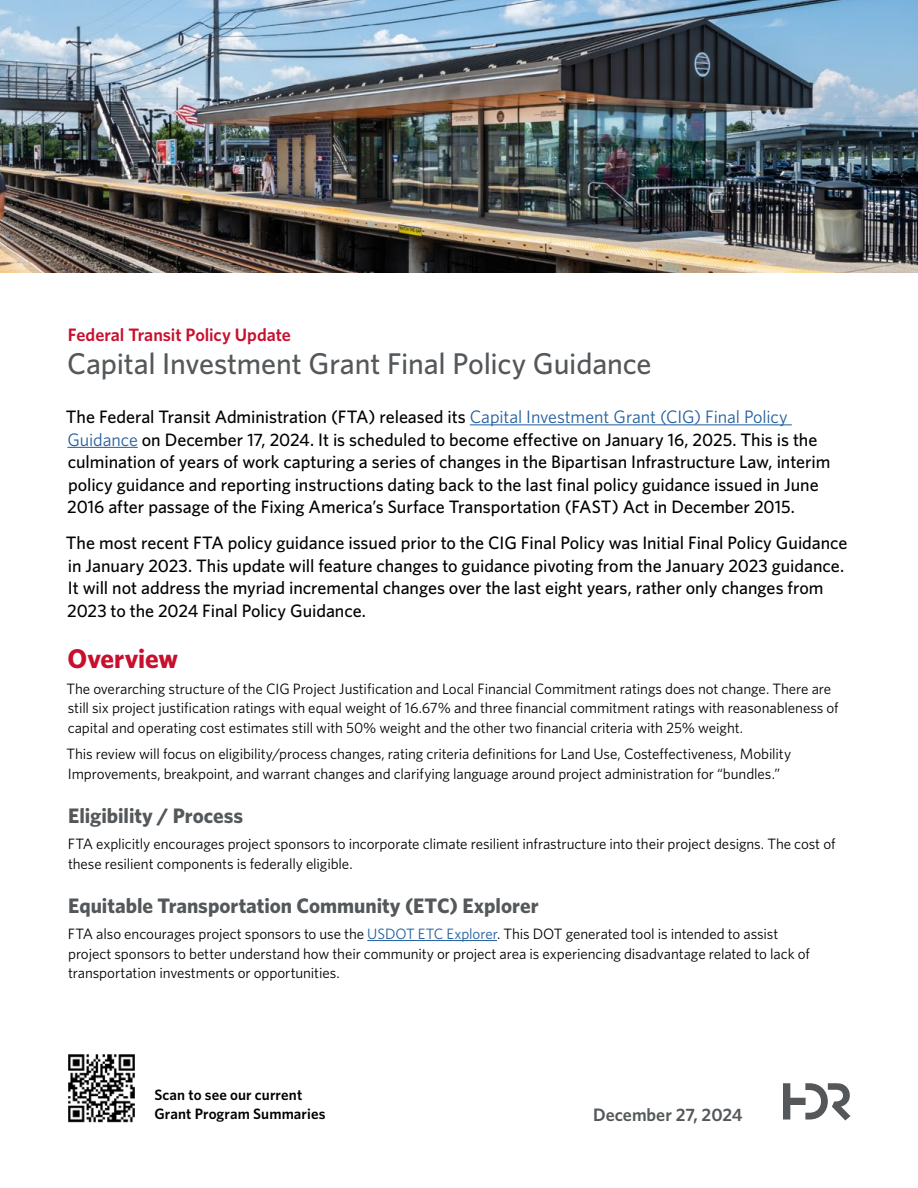
<style>
.page{position:relative;width:918px;height:1188px;background:#fff}
.page>*{position:absolute;margin:0;border:0;box-sizing:border-box;transform-origin:0 0}
.t1{font:500 30px "Whitney";letter-spacing:-.005em;color:#54585a}
.t2{font:700 27px "Whitney";letter-spacing:-.005em;color:#c8102e}
.t3{font:700 21px "Whitney";color:#54585a}
.t4{font:500 18px/22.5px "Whitney";letter-spacing:-.005em;color:#000}
.t5{font:600 18px "Whitney";letter-spacing:-.005em;color:#c8102e}
.t6{font:600 18px "Whitney";color:#54585a}
.t7{font:15px/19.5px "Whitney";letter-spacing:-.005em;color:#000}
.t8{font:600 15px/19.5px "Whitney";letter-spacing:.005em;color:#000}
.s1{font-weight:400;color:#215e9e}
.s2{color:#215e9e}
</style>
<div class="page">
<hr style="left:470px;top:424px;width:322px;height:1px;background:#215e9e">
<hr style="left:67px;top:447px;width:71px;height:1px;background:#215e9e">
<hr style="left:367px;top:940px;width:130px;height:1px;background:#215e9e">
<img style="left:68px;top:1054px;width:67px;height:69px">
<img style="left:0;top:0;width:918px;height:272px">
<svg style="left:783px;top:1083px;width:67px;height:38px"></svg>
<p class="t5" style="left:68px;top:322px;width:224px">Federal Transit Policy Update</p>
<h1 class="t1" style="left:67px;top:343px;width:586px">Capital Investment Grant Final Policy Guidance</h1>
<p class="t4" style="left:66px;top:405px;width:766px">The Federal Transit Administration (FTA) released its <span class="s1">Capital Investment Grant (CIG) Final Policy Guidance</span> on December 17, 2024. It is scheduled to become effective on January 16, 2025. This is the culmination of years of work capturing a series of changes in the Bipartisan Infrastructure Law, interim policy guidance and reporting instructions dating back to the last final policy guidance issued in June 2016 after passage of the Fixing America’s Surface Transportation (FAST) Act in December 2015.</p>
<p class="t4" style="left:66px;top:531px;width:783px">The most recent FTA policy guidance issued prior to the CIG Final Policy was Initial Final Policy Guidance in January 2023. This update will feature changes to guidance pivoting from the January 2023 guidance.<br>It will not address the myriad incremental changes over the last eight years, rather only changes from 2023 to the 2024 Final Policy Guidance.</p>
<h2 class="t2" style="left:68px;top:640px;width:112px">Overview</h2>
<p class="t7" style="left:66px;top:678px;width:774px">The overarching structure of the CIG Project Justification and Local Financial Commitment ratings does not change. There are still six project justification ratings with equal weight of 16.67% and three financial commitment ratings with reasonableness of capital and operating cost estimates still with 50% weight and the other two financial criteria with 25% weight.</p>
<p class="t7" style="left:66px;top:744px;width:726px">This review will focus on eligibility/process changes, rating criteria definitions for Land Use, Costeffectiveness, Mobility<br>Improvements, breakpoint, and warrant changes and clarifying language around project administration for “bundles.”</p>
<h3 class="t3" style="left:68px;top:801px;width:177px">Eligibility / Process</h3>
<p class="t7" style="left:68px;top:834px;width:769px">FTA explicitly encourages project sponsors to incorporate climate resilient infrastructure into their project designs. The cost of these resilient components is federally eligible.</p>
<h3 class="t3" style="left:68px;top:891px;width:472px">Equitable Transportation Community (ETC) Explorer</h3>
<p class="t7" style="left:68px;top:924px;width:743px">FTA also encourages project sponsors to use the <span class="s2">USDOT ETC Explorer</span>. This DOT generated tool is intended to assist project sponsors to better understand how their community or project area is experiencing disadvantage related to lack of transportation investments or opportunities.</p>
<p class="t8" style="left:154px;top:1084px;width:173px">Scan to see our current<br>Grant Program Summaries</p>
<p class="t6" style="left:593px;top:1102px;width:151px">December 27, 2024</p>
</div>
